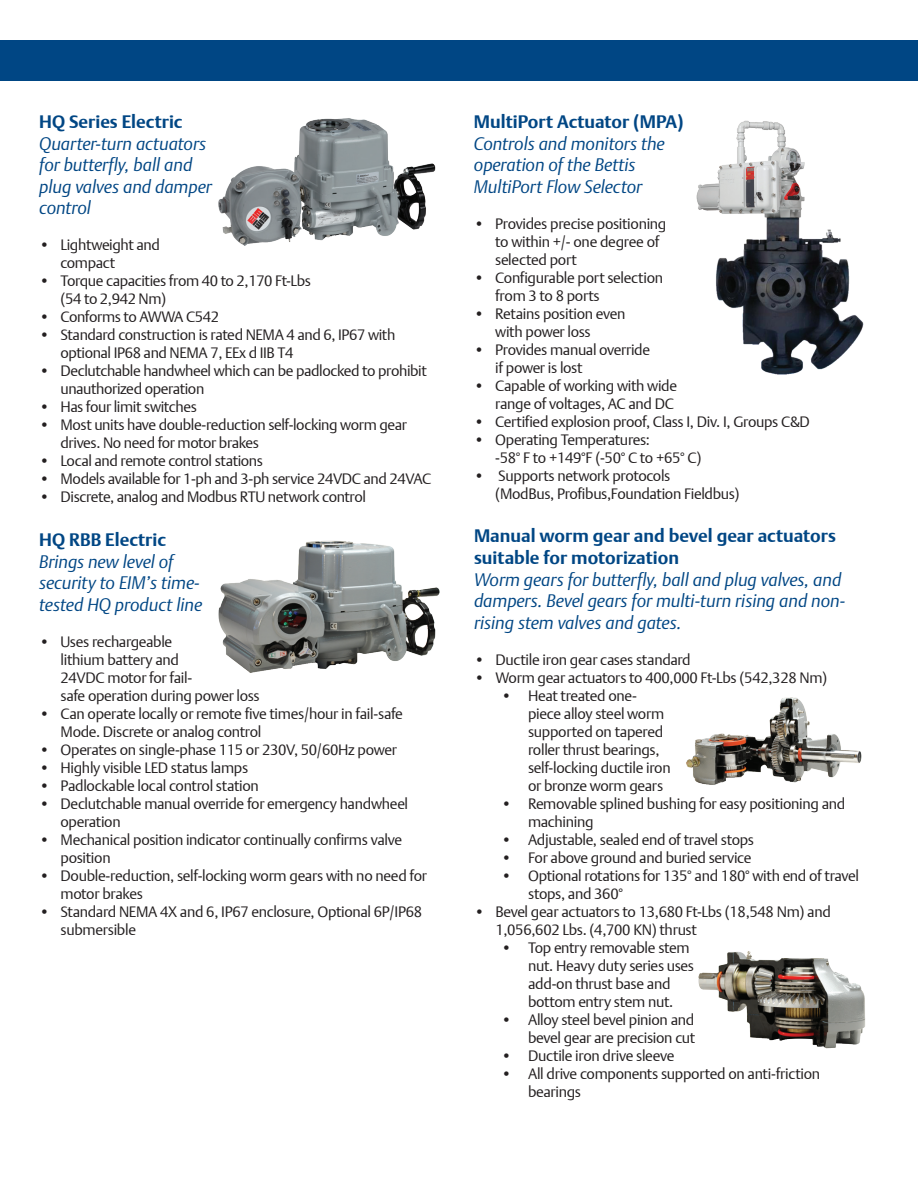
<style>
.page{position:relative;width:918px;height:1188px;background:#fff}
.page>*{position:absolute;margin:0;border:0;box-sizing:border-box;transform-origin:0 0}
.Article_header{font:italic 300 18px/21.6px "DTL Argo T";letter-spacing:-.005em;color:#004684}
.Article_header-2{font:700 18px/21.6px "DTL Argo T";color:#004684}
.t1{font:15px/18px "DTL Argo T Light";letter-spacing:-.02em;color:#231f20}
</style>
<div class="page">
<div style="left:0;top:40px;width:918px;height:41px;background:#004684"></div>
<img style="left:218px;top:118px;width:218px;height:128px">
<img style="left:218px;top:540px;width:222px;height:133px">
<img style="left:697px;top:120px;width:167px;height:255px">
<img style="left:686px;top:697px;width:176px;height:88px">
<img style="left:698px;top:951px;width:168px;height:98px">
<p class="Article_header-2" style="left:39px;top:111px;width:145px">HQ Series Electric</p>
<p class="Article_header" style="left:39px;top:132px;width:174px">Quarter-turn actuators for butterfly, ball and plug valves and damper control</p>
<p class="t1" style="left:61px;top:236px;width:101px;text-indent:-21px">• Lightweight and compact</p>
<p class="t1" style="left:61px;top:272px;width:252px;text-indent:-21px">• Torque capacities from 40 to 2,170 Ft-Lbs (54 to 2,942 Nm)</p>
<p class="t1" style="left:39px;top:308px;width:181px">• Conforms to AWWA C542</p>
<p class="t1" style="left:61px;top:326px;width:336px;text-indent:-21px">• Standard construction is rated NEMA 4 and 6, IP67 with optional IP68 and NEMA 7, EEx d IIB T4</p>
<p class="t1" style="left:61px;top:362px;width:368px;text-indent:-21px">• Declutchable handwheel which can be padlocked to prohibit unauthorized operation</p>
<p class="t1" style="left:39px;top:398px;width:159px">• Has four limit switches</p>
<p class="t1" style="left:61px;top:416px;width:348px;text-indent:-21px">• Most units have double-reduction self-locking worm gear drives. No need for motor brakes</p>
<p class="t1" style="left:39px;top:452px;width:225px">• Local and remote control stations</p>
<p class="t1" style="left:39px;top:470px;width:394px">• Models available for 1-ph and 3-ph service 24VDC and 24VAC</p>
<p class="t1" style="left:39px;top:488px;width:328px">• Discrete, analog and Modbus RTU network control</p>
<p class="Article_header-2" style="left:39px;top:529px;width:128px">HQ RBB Electric</p>
<p class="Article_header" style="left:39px;top:550px;width:165px">Brings new level of security to EIM’s time&shy;tested HQ product line</p>
<p class="t1" style="left:61px;top:632px;width:201px;text-indent:-21px">• Uses rechargeable<br>lithium battery and<br>24VDC motor for fail-<br>safe operation during power loss</p>
<p class="t1" style="left:61px;top:704px;width:344px;text-indent:-21px">• Can operate locally or remote five times/hour in fail-safe<br>Mode. Discrete or analog control</p>
<p class="t1" style="left:39px;top:740px;width:359px">• Operates on single-phase 115 or 230V, 50/60Hz power</p>
<p class="t1" style="left:39px;top:758px;width:210px">• Highly visible LED status lamps</p>
<p class="t1" style="left:39px;top:776px;width:221px">• Padlockable local control station</p>
<p class="t1" style="left:61px;top:794px;width:349px;text-indent:-21px">• Declutchable manual override for emergency handwheel operation</p>
<p class="t1" style="left:61px;top:830px;width:343px;text-indent:-21px">• Mechanical position indicator continually confirms valve position</p>
<p class="t1" style="left:61px;top:866px;width:368px;text-indent:-21px">• Double-reduction, self-locking worm gears with no need for motor brakes</p>
<p class="t1" style="left:61px;top:902px;width:363px;text-indent:-21px">• Standard NEMA 4X and 6, IP67 enclosure, Optional 6P/IP68 submersible</p>
<p class="Article_header-2" style="left:474px;top:111px;width:211px">MultiPort Actuator (MPA)</p>
<p class="Article_header" style="left:474px;top:132px;width:192px">Controls and monitors the operation of the Bettis</p>
<p class="Article_header" style="left:474px;top:175px;width:170px">MultiPort Flow Selector</p>
<p class="t1" style="left:495px;top:214px;width:173px;text-indent:-21px">• Provides precise positioning to within +/- one degree of selected port</p>
<p class="t1" style="left:495px;top:268px;width:169px;text-indent:-21px">• Configurable port selection from 3 to 8 ports</p>
<p class="t1" style="left:495px;top:304px;width:132px;text-indent:-21px">• Retains position even with power loss</p>
<p class="t1" style="left:495px;top:340px;width:156px;text-indent:-21px">• Provides manual override if power is lost</p>
<p class="t1" style="left:474px;top:376px;width:205px;text-align:right">• Capable of working with wide range of voltages, AC and DC</p>
<p class="t1" style="left:474px;top:412px;width:337px">• Certified explosion proof, Class I, Div. I, Groups C&amp;D</p>
<p class="t1" style="left:495px;top:430px;width:208px;text-indent:-21px">• Operating Temperatures:<br>-58° F to +149°F (-50° C to +65° C)</p>
<p class="t1" style="left:495px;top:466px;width:246px;text-indent:-21px">• Supports network protocols<br>(ModBus, Profibus,Foundation Fieldbus)</p>
<p class="Article_header-2" style="left:474px;top:525px;width:363px">Manual worm gear and bevel gear actuators suitable for motorization</p>
<p class="Article_header" style="left:474px;top:568px;width:373px">Worm gears for butterfly, ball and plug valves, and dampers. Bevel gears for multi-turn rising and non&shy;rising stem valves and gates.</p>
<p class="t1" style="left:474px;top:650px;width:218px">• Ductile iron gear cases standard</p>
<p class="t1" style="left:474px;top:668px;width:355px">• Worm gear actuators to 400,000 Ft-Lbs (542,328 Nm)</p>
<p class="t1" style="left:528px;top:686px;width:144px;text-indent:-27px">• Heat treated one&shy;piece alloy steel worm supported on tapered roller thrust bearings, self-locking ductile iron or bronze worm gears</p>
<p class="t1" style="left:528px;top:794px;width:319px;text-indent:-27px">• Removable splined bushing for easy positioning and machining</p>
<p class="t1" style="left:501px;top:830px;width:255px">• Adjustable, sealed end of travel stops</p>
<p class="t1" style="left:501px;top:848px;width:252px">• For above ground and buried service</p>
<p class="t1" style="left:528px;top:866px;width:332px;text-indent:-27px">• Optional rotations for 135° and 180° with end of travel stops, and 360°</p>
<p class="t1" style="left:495px;top:902px;width:337px;text-indent:-21px">• Bevel gear actuators to 13,680 Ft-Lbs (18,548 Nm) and<br>1,056,602 Lbs. (4,700 KN) thrust</p>
<p class="t1" style="left:528px;top:938px;width:167px;text-indent:-27px">• Top entry removable stem nut. Heavy duty series uses add-on thrust base and bottom entry stem nut.</p>
<p class="t1" style="left:501px;top:1010px;width:196px;text-align:right">• Alloy steel bevel pinion and bevel gear are precision cut</p>
<p class="t1" style="left:501px;top:1046px;width:175px">• Ductile iron drive sleeve</p>
<p class="t1" style="left:528px;top:1064px;width:294px;text-indent:-27px">• All drive components supported on anti-friction bearings</p>
</div>
